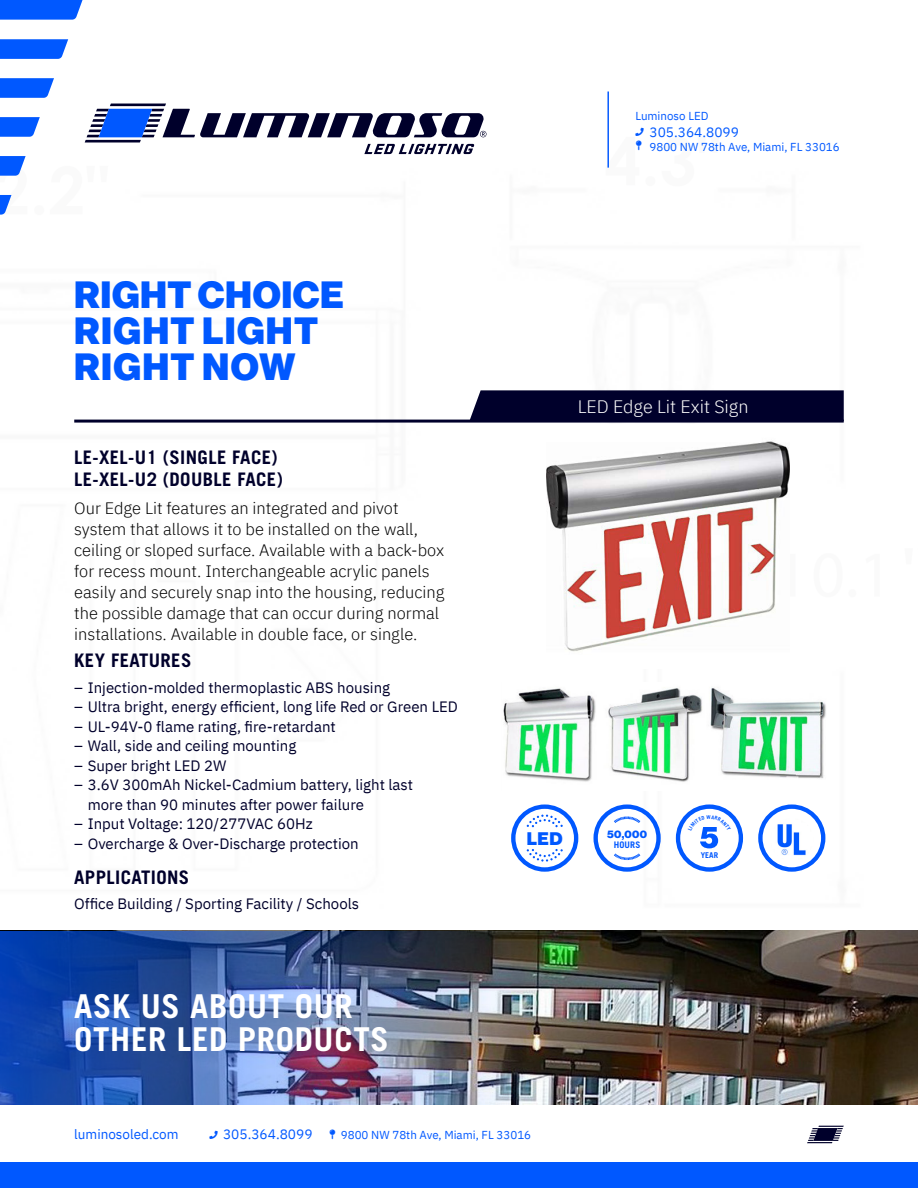
<style>
.page{position:relative;width:918px;height:1188px;background:#fff}
.page>*{position:absolute;margin:0;border:0;box-sizing:border-box;transform-origin:0 0}
.t1{font:900 37.2px/35.7px "Neue Haas Grotesk Display";letter-spacing:.03em;color:#0058ff}
.t2{font:700 32.85px/32.5px "Trade Gothic";letter-spacing:.02em;color:#fff}
.t3{font:700 18.6px "Trade Gothic";letter-spacing:.02em;color:#00002b}
.t4{font:300 18px "IBM Plex Sans";color:#fff}
.t5{font:900 17.85px "Neue Haas Grotesk Display";color:#0058ff}
.t6{font:300 16.5px/21px "IBM Plex Sans";color:#000}
.t7{font:15px/19.5px "IBM Plex Sans";color:#00002b}
.t8{font:13.65px "IBM Plex Sans";color:#0058ff}
.t9{font:13.5px "IBM Plex Sans";color:#0058ff}
.t10{font:11.55px "IBM Plex Sans";color:#0058ff}
.t11{font:900 10.35px "Neue Haas Grotesk Display";color:#0058ff}
.t12{font:700 9px "Trade Gothic";letter-spacing:.02em;color:#0058ff}
.t13{font:700 7.95px "Trade Gothic";color:#0058ff}
</style>
<div class="page">
<div style="left:848px;top:589px;width:8px;height:8px;background:#fafafa;border-radius:50%"></div>
<div style="left:0;top:1162px;width:918px;height:26px;background:#0058ff"></div>
<svg style="left:0;top:0;width:486px;height:215px"></svg>
<hr style="left:607px;top:92px;width:2px;height:76px;background:#0058ff">
<svg style="left:807px;top:1126px;width:37px;height:17px"></svg>
<div style="left:469px;top:390px;width:375px;height:30px;background:#00002b"></div>
<hr style="left:74px;top:420px;width:770px;height:3px;background:#00002b">
<img style="left:525px;top:931px;width:393px;height:174px">
<img style="left:0;top:931px;width:525px;height:174px">
<div style="left:593px;top:804px;width:68px;height:68px;border:4px solid #0058ff;border-radius:50%"></div>
<svg style="left:614px;top:816px;width:27px;height:7px"></svg>
<svg style="left:614px;top:853px;width:27px;height:8px"></svg>
<div style="left:511px;top:804px;width:67px;height:68px;border:4px solid #0058ff;border-radius:50%"></div>
<svg style="left:527px;top:815px;width:36px;height:12px"></svg>
<svg style="left:527px;top:849px;width:36px;height:13px"></svg>
<div style="left:676px;top:804px;width:67px;height:68px;border:4px solid #0058ff;border-radius:50%"></div>
<div style="left:758px;top:804px;width:67px;height:68px;border:4px solid #0058ff;border-radius:50%"></div>
<img style="left:770px;top:818px;width:43px;height:43px;border-radius:21px">
<img style="left:546px;top:441px;width:244px;height:211px">
<img style="left:503px;top:687px;width:323px;height:95px">
<svg style="left:607px;top:128px;width:2px;height:40px"></svg>
<svg style="left:688px;top:815px;width:43px;height:33px"></svg>
<p class="t10" style="left:635px;top:107px;width:75px">Luminoso LED</p>
<p class="t8" style="left:650px;top:122px;width:91px">305.364.8099</p>
<p class="t10" style="left:636px;top:138px;width:206px">❖ 9800 NW 78th Ave, Miami, FL 33016</p>
<p class="t1" style="left:74px;top:278px;width:271px">RIGHT CHOICE<br>RIGHT LIGHT<br>RIGHT NOW</p>
<p class="t3" style="left:74px;top:446px;width:205px">LE-XEL-U1 (SINGLE FACE)</p>
<p class="t3" style="left:74px;top:468px;width:210px">LE-XEL-U2 (DOUBLE FACE)</p>
<p class="t6" style="left:74px;top:496px;width:372px">Our Edge Lit features an integrated and pivot system that allows it to be installed on the wall, ceiling or sloped surface. Available with a back-box for recess mount. Interchangeable acrylic panels easily and securely snap into the housing, reducing the possible damage that can occur during normal installations. Available in double face, or single.</p>
<p class="t3" style="left:74px;top:649px;width:119px">KEY FEATURES</p>
<p class="t7" style="left:74px;top:677px;width:317px">– Injection-molded thermoplastic ABS housing</p>
<p class="t7" style="left:74px;top:696px;width:385px">– Ultra bright, energy efficient, long life Red or Green LED</p>
<p class="t7" style="left:74px;top:716px;width:263px">– UL-94V-0 flame rating, fire-retardant</p>
<p class="t7" style="left:74px;top:735px;width:224px">– Wall, side and ceiling mounting</p>
<p class="t7" style="left:74px;top:755px;width:154px">– Super bright LED 2W</p>
<p class="t7" style="left:88px;top:774px;width:327px;text-indent:-14px">– 3.6V 300mAh Nickel-Cadmium battery, light last more than 90 minutes after power failure</p>
<p class="t7" style="left:74px;top:813px;width:240px">– Input Voltage: 120/277VAC 60Hz</p>
<p class="t7" style="left:74px;top:833px;width:286px">– Overcharge &amp; Over-Discharge protection</p>
<p class="t3" style="left:74px;top:866px;width:117px">APPLICATIONS</p>
<p class="t7" style="left:74px;top:892px;width:286px">Office Building / Sporting Facility / Schools</p>
<p class="t4" style="left:578px;top:393px;width:172px">LED Edge Lit Exit Sign</p>
<p class="t5" style="left:527px;top:828px;width:37px">LED</p>
<p class="t11" style="left:607px;top:828px;width:41px">50,000</p>
<p class="t12" style="left:614px;top:840px;width:28px">HOURS</p>
<p class="t13" style="left:701px;top:850px;width:19px">YEAR</p>
<p class="t2" style="left:74px;top:990px;width:316px">ASK US ABOUT OUR<br>OTHER LED PRODUCTS</p>
<p class="t9" style="left:74px;top:1124px;width:106px">luminosoled.com</p>
<p class="t8" style="left:223px;top:1124px;width:91px">305.364.8099</p>
<p class="t10" style="left:329px;top:1126px;width:203px">❖ 9800 NW 78th Ave, Miami, FL 33016</p>
</div>
